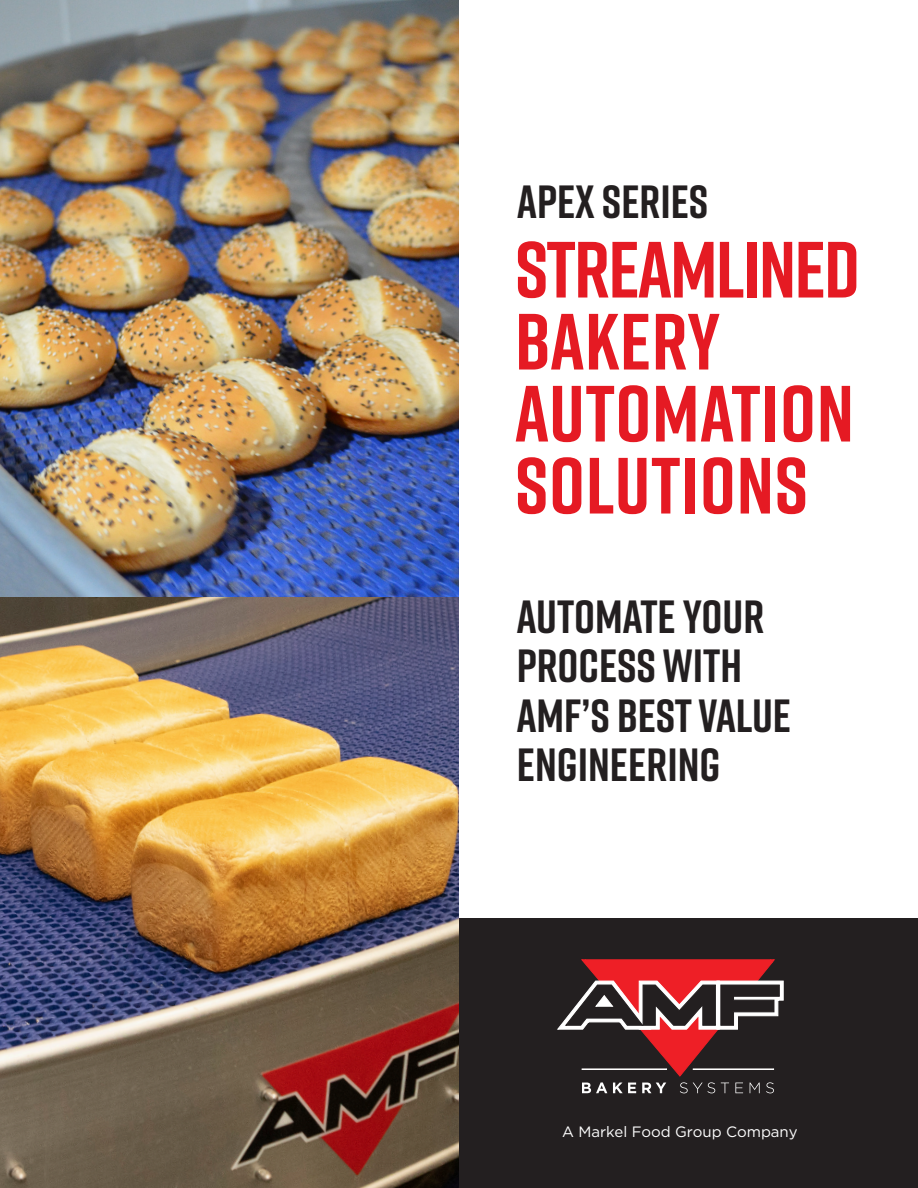
<style>
.page{position:relative;width:918px;height:1188px;background:#fff}
.page>*{position:absolute;margin:0;border:0;box-sizing:border-box;transform-origin:0 0}
.t1{font:700 79.5px/72px "Rift";letter-spacing:.01em;color:#e51a23}
.t2{font:700 46.5px/49.5px "Rift";color:#231f20}
.t3{font:15px "Gotham";color:#fff}
</style>
<div class="page">
<img style="left:0;top:0;width:459px;height:1188px">
<div style="left:459px;top:918px;width:459px;height:270px;background:#231f20"></div>
<svg style="left:557px;top:959px;width:227px;height:134px"></svg>
<p class="t2" style="left:517px;top:176px;width:193px">APEX SERIES</p>
<p class="t1" style="left:515px;top:232px;width:346px">STREAMLINED<br>BAKERY<br>AUTOMATION</p>
<p class="t1" style="left:515px;top:448px;width:294px">SOLUTIONS</p>
<p class="t2" style="left:517px;top:591px;width:276px">AUTOMATE YOUR<br>PROCESS WITH<br>AMF’S BEST VALUE<br>ENGINEERING</p>
<p class="t3" style="left:562px;top:1123px;width:237px">A Markel Food Group Company</p>
</div>
